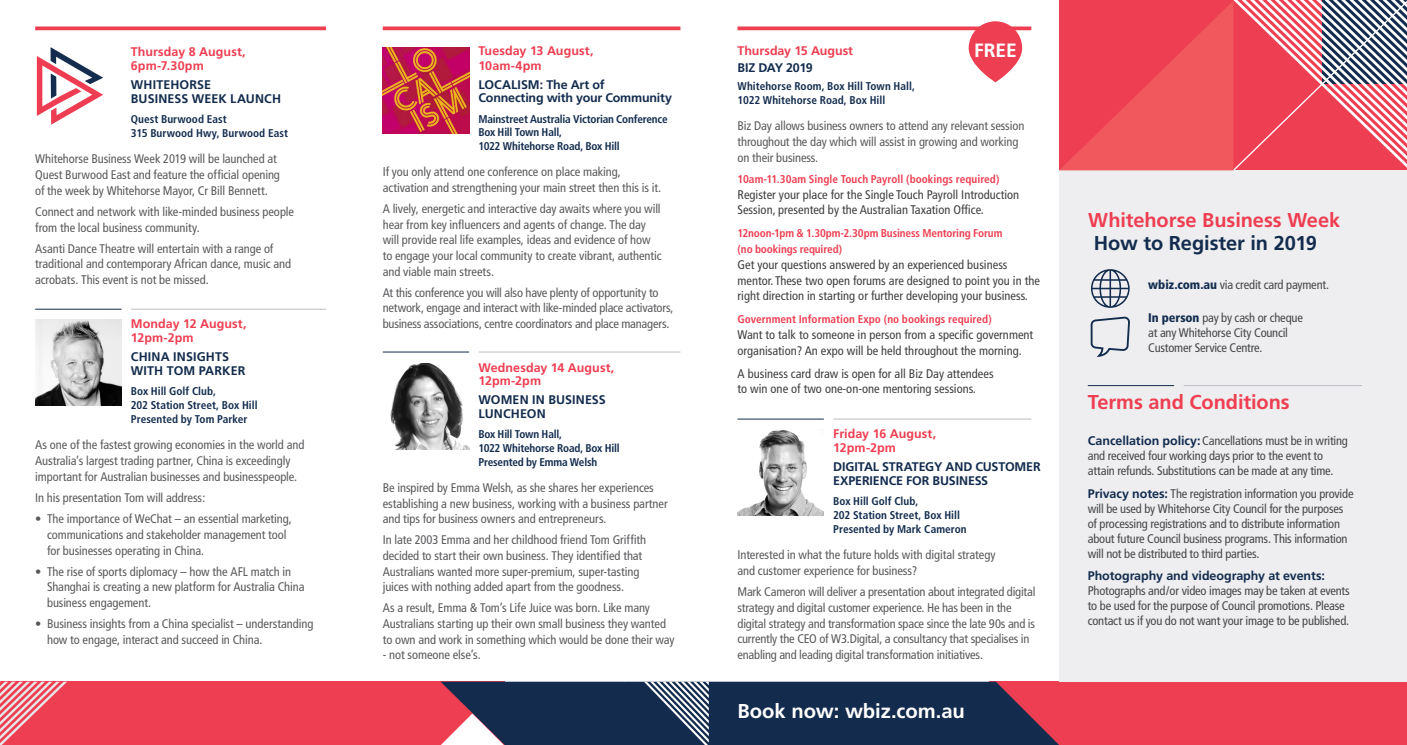
<style>
.page{position:relative;width:1407px;height:745px;background:#fff}
.page>*{position:absolute;margin:0;border:0;box-sizing:border-box;transform-origin:0 0}
.t1{font:700 20px/22.5px "Frutiger";letter-spacing:-.005em;color:#ee3e52}
.t2{font:700 20px "Frutiger";letter-spacing:-.005em;color:#fff}
.Body_Copy{font:700 19.25px "Frutiger";color:#fff}
.body{font:condensed 12.5px/15.8px "Frutiger";letter-spacing:-.01em;color:#59595c}
.body-2{font:condensed 12.5px/15px "Frutiger";letter-spacing:-.015em;color:#454647}
.Body_Copy-2{font:condensed 12.5px/15.8px "Frutiger";color:#3e3e3f}
.events_h1{font:700 12.5px/13.9px "Frutiger";letter-spacing:-.005em;color:#132c4e}
.events_h1-2{font:700 12.5px/13.9px "Frutiger";letter-spacing:.005em;color:#ee3e52}
.events_h1-3{font:700 12.5px "Frutiger";letter-spacing:-.03em;color:#132c4e}
.body-3{font:700 condensed 11.25px/13.9px "Frutiger";letter-spacing:-.005em;color:#132c4e}
.Body_Copy-3{font:700 condensed 11.25px/15.8px "Frutiger";letter-spacing:-.005em;color:#ee3e52}
.body-4{font:700 condensed 11.25px "Frutiger";letter-spacing:.005em;color:#ee3e52}
.s1{color:#132c4e}
.s2{font-weight:900;color:#132c4e}
.s3{font-weight:700;font-stretch:normal;color:#132c4e}
</style>
<div class="page">
<div style="left:990px;top:681px;width:417px;height:63px;background:#ee3e52"></div>
<div style="left:0;top:681px;width:504px;height:63px;background:#ee3e52"></div>
<svg style="left:440px;top:681px;width:618px;height:63px;background:#323a58"></svg>
<svg style="left:0;top:681px;width:67px;height:63px"></svg>
<div style="left:1059px;top:170px;width:348px;height:511px;background:#eeeef0"></div>
<svg style="left:1059px;top:0;width:348px;height:171px;background:#e35b6a"></svg>
<img style="left:35px;top:319px;width:86px;height:86px">
<img style="left:390px;top:363px;width:79px;height:86px">
<img style="left:383px;top:47px;width:86px;height:87px">
<img style="left:737px;top:429px;width:87px;height:86px">
<svg style="left:37px;top:47px;width:66px;height:78px"></svg>
<svg style="left:35px;top:26px;width:291px;height:4px"></svg>
<svg style="left:383px;top:26px;width:297px;height:4px"></svg>
<svg style="left:737px;top:26px;width:294px;height:4px"></svg>
<hr style="left:35px;top:308px;width:86px;height:1px;background:#132c4e">
<hr style="left:131px;top:308px;width:195px;height:1px;background:#bcbec5">
<hr style="left:737px;top:418px;width:87px;height:1px;background:#132c4e">
<hr style="left:833px;top:418px;width:198px;height:1px;background:#bcbec5">
<div style="left:968px;top:21px;width:54px;height:61px;background:#ee3e52;border-radius:27px"></div>
<hr style="left:383px;top:351px;width:86px;height:1px;background:#132c4e">
<hr style="left:479px;top:351px;width:201px;height:1px;background:#bcbec5">
<hr style="left:1088px;top:385px;width:86px;height:1px;background:#132c4e">
<hr style="left:1183px;top:385px;width:179px;height:1px;background:#bcbec5">
<svg style="left:1091px;top:269px;width:38px;height:39px"></svg>
<svg style="left:1090px;top:316px;width:39px;height:41px"></svg>
<p class="events_h1-2" style="left:131px;top:45px;width:116px">Thursday 8 August,<br>6pm-7.30pm</p>
<p class="events_h1" style="left:131px;top:78px;width:152px">WHITEHORSE<br>BUSINESS WEEK LAUNCH</p>
<p class="body-3" style="left:131px;top:112px;width:159px">Quest Burwood East<br>315 Burwood Hwy, Burwood East</p>
<p class="body" style="left:35px;top:151px;width:246px">Whitehorse Business Week 2019 will be launched at<br>Quest Burwood East and feature the official opening of the week by Whitehorse Mayor, Cr Bill Bennett.</p>
<p class="body" style="left:35px;top:204px;width:260px">Connect and network with like-minded business people from the local business community.</p>
<p class="body" style="left:35px;top:240px;width:257px">Asanti Dance Theatre will entertain with a range of traditional and contemporary African dance, music and acrobats. This event is not be missed.</p>
<p class="events_h1-2" style="left:131px;top:316px;width:117px">Monday 12 August,<br>12pm-2pm</p>
<p class="events_h1" style="left:131px;top:349px;width:116px">CHINA INSIGHTS<br>WITH TOM PARKER</p>
<p class="body-3" style="left:131px;top:384px;width:128px">Box Hill Golf Club,<br>202 Station Street, Box Hill<br>Presented by Tom Parker</p>
<p class="body" style="left:35px;top:437px;width:271px">As one of the fastest growing economies in the world and<br>Australia’s largest trading partner, China is exceedingly important for Australian businesses and businesspeople.</p>
<p class="body" style="left:35px;top:489px;width:172px">In his presentation Tom will address:</p>
<p class="body" style="left:47px;top:510px;width:246px;text-indent:-12px">• The importance of WeChat – an essential marketing, communications and stakeholder management tool for businesses operating in China.</p>
<p class="body" style="left:47px;top:563px;width:259px;text-indent:-12px">• The rise of sports diplomacy – how the AFL match in<br>Shanghai is creating a new platform for Australia China business engagement.</p>
<p class="body" style="left:47px;top:615px;width:268px;text-indent:-12px">• Business insights from a China specialist – understanding how to engage, interact and succeed in China.</p>
<p class="events_h1-2" style="left:478px;top:43px;width:116px;line-height:15px">Tuesday 13 August,<br>10am-4pm</p>
<p class="events_h1" style="left:478px;top:78px;width:195px;line-height:13.5px">LOCALISM: The Art of<br>Connecting with your Community</p>
<p class="body-3" style="left:478px;top:112px;width:191px">Mainstreet Australia Victorian Conference<br>Box Hill Town Hall,<br>1022 Whitehorse Road, Box Hill</p>
<p class="body" style="left:383px;top:164px;width:280px">If you only attend one conference on place making, activation and strengthening your main street then this is it.</p>
<p class="body" style="left:383px;top:201px;width:280px">A lively, energetic and interactive day awaits where you will hear from key influencers and agents of change. The day will provide real life examples, ideas and evidence of how to engage your local community to create vibrant, authentic and viable main streets.</p>
<p class="body" style="left:383px;top:284px;width:292px">At this conference you will also have plenty of opportunity to network, engage and interact with like-minded place activators, business associations, centre coordinators and place managers.</p>
<p class="events_h1-2" style="left:478px;top:360px;width:137px">Wednesday 14 August,<br>12pm-2pm</p>
<p class="events_h1" style="left:478px;top:393px;width:129px">WOMEN IN BUSINESS<br>LUNCHEON</p>
<p class="body-3" style="left:478px;top:427px;width:143px">Box Hill Town Hall,<br>1022 Whitehorse Road, Box Hill<br>Presented by Emma Welsh</p>
<p class="body" style="left:383px;top:479px;width:286px">Be inspired by Emma Welsh, as she shares her experiences establishing a new business, working with a business partner and tips for business owners and entrepreneurs.</p>
<p class="body" style="left:383px;top:532px;width:265px">In late 2003 Emma and her childhood friend Tom Griffith decided to start their own business. They identified that Australians wanted more super-premium, super-tasting juices with nothing added apart from the goodness.</p>
<p class="body" style="left:383px;top:599px;width:293px">As a result, Emma &amp; Tom’s Life Juice was born. Like many<br>Australians starting up their own small business they wanted to own and work in something which would be done their way</p>
<p class="body" style="left:383px;top:646px;width:100px">- not someone else’s.</p>
<p class="Body_Copy" style="left:974px;top:38px;width:44px">FREE</p>
<p class="events_h1-2" style="left:737px;top:43px;width:117px">Thursday 15 August</p>
<p class="events_h1-3" style="left:737px;top:60px;width:77px">BIZ DAY 2019</p>
<p class="body-3" style="left:737px;top:79px;width:179px">Whitehorse Room, Box Hill Town Hall,<br>1022 Whitehorse Road, Box Hill</p>
<p class="body" style="left:737px;top:118px;width:288px">Biz Day allows business owners to attend any relevant session throughout the day which will assist in growing and working on their business.</p>
<p class="body-4" style="left:737px;top:172px;width:264px">10am-11.30am Single Touch Payroll (bookings required)</p>
<p class="Body_Copy-2" style="left:737px;top:186px;width:283px">Register your place for the Single Touch Payroll Introduction<br>Session, presented by the Australian Taxation Office.</p>
<p class="Body_Copy-3" style="left:737px;top:225px;width:266px">12noon-1pm &amp; 1.30pm-2.30pm Business Mentoring Forum (no bookings required)</p>
<p class="Body_Copy-2" style="left:737px;top:256px;width:304px">Get your questions answered by an experienced business mentor. These two open forums are designed to point you in the right direction in starting or further developing your business.</p>
<p class="Body_Copy-3" style="left:737px;top:311px;width:256px">Government Information Expo (no bookings required)</p>
<p class="Body_Copy-2" style="left:737px;top:326px;width:297px">Want to talk to someone in person from a specific government organisation? An expo will be held throughout the morning.</p>
<p class="Body_Copy-2" style="left:737px;top:365px;width:258px">A business card draw is open for all Biz Day attendees to win one of two one-on-one mentoring sessions.</p>
<p class="events_h1-2" style="left:833px;top:426px;width:105px">Friday 16 August,<br>12pm-2pm</p>
<p class="events_h1" style="left:833px;top:459px;width:209px">DIGITAL STRATEGY AND CUSTOMER<br>EXPERIENCE FOR BUSINESS</p>
<p class="body-3" style="left:833px;top:494px;width:135px">Box Hill Golf Club,<br>202 Station Street, Box Hill<br>Presented by Mark Cameron</p>
<p class="body" style="left:737px;top:546px;width:259px">Interested in what the future holds with digital strategy and customer experience for business?</p>
<p class="body" style="left:737px;top:583px;width:299px">Mark Cameron will deliver a presentation about integrated digital strategy and digital customer experience. He has been in the digital strategy and transformation space since the late 90s and is currently the CEO of W3.Digital, a consultancy that specialises in enabling and leading digital transformation initiatives.</p>
<p class="t2" style="left:737px;top:699px;width:229px">Book now: wbiz.com.au</p>
<p class="t1" style="left:1088px;top:208px;width:253px">Whitehorse Business Week<br><span class="s1">How to Register in 2019</span></p>
<p class="body-2" style="left:1148px;top:277px;width:182px"><span class="s2">wbiz.com.au</span> via credit card payment.</p>
<p class="body-2" style="left:1148px;top:310px;width:156px"><span class="s2">In person</span> pay by cash or cheque at any Whitehorse City Council<br>Customer Service Centre.</p>
<p class="t1" style="left:1088px;top:390px;width:203px">Terms and Conditions</p>
<p class="body-2" style="left:1088px;top:433px;width:262px"><span class="s3">Cancellation policy:</span>Cancellations must be in writing and received four working days prior to the event to attain refunds. Substitutions can be made at any time.</p>
<p class="body-2" style="left:1088px;top:485px;width:267px"><span class="s3">Privacy notes:</span> The registration information you provide will be used by Whitehorse City Council for the purposes of processing registrations and to distribute information about future Council business programs. This information will not be distributed to third parties.</p>
<p class="body-2" style="left:1088px;top:567px;width:264px"><span class="s3">Photography and videography at events:<br></span>Photographs and/or video images may be taken at events to be used for the purpose of Council promotions. Please contact us if you do not want your image to be published.</p>
</div>
